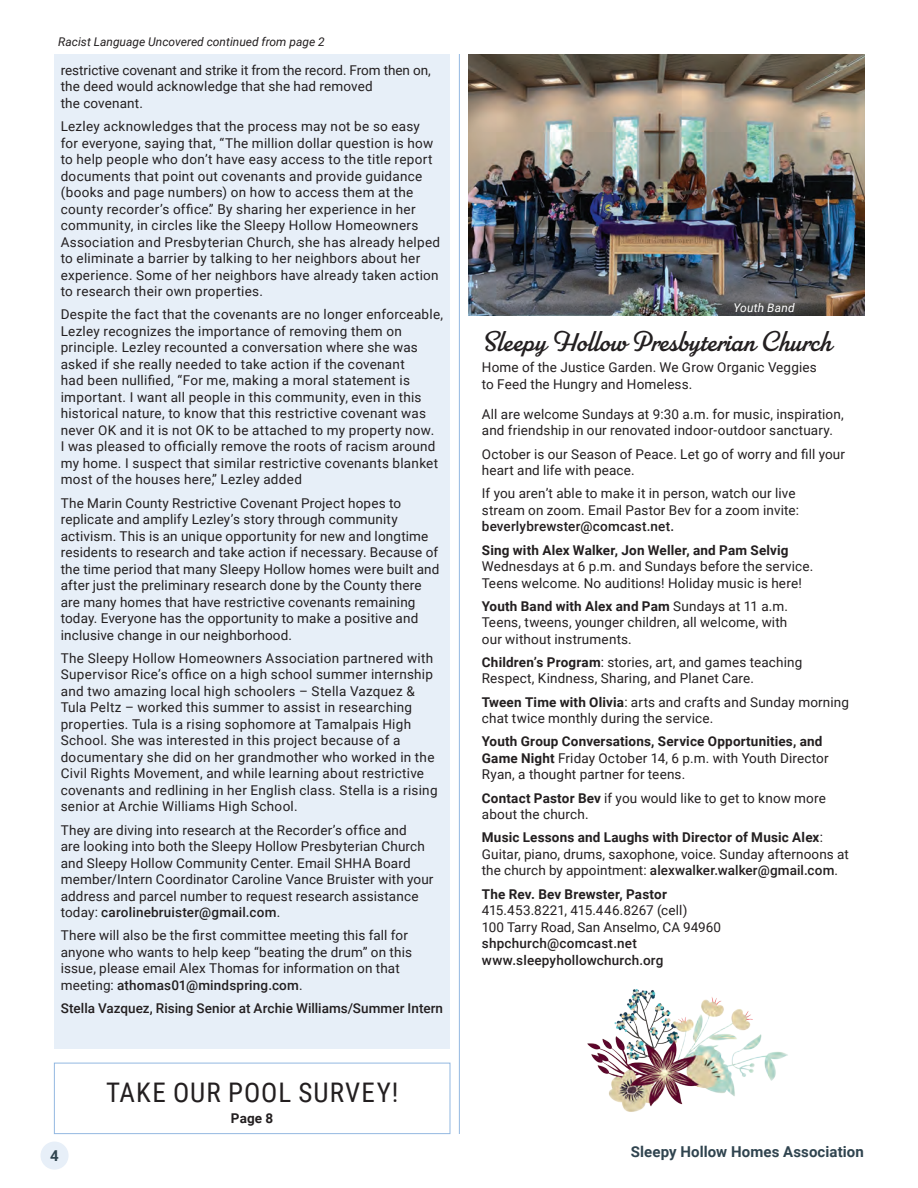
<style>
.page{position:relative;width:918px;height:1188px;background:#fff}
.page>*{position:absolute;margin:0;border:0;box-sizing:border-box;transform-origin:0 0}
.t1{font:28.5px "Parkside";color:#231f20}
.t2{font:27px "Roboto Condensed";letter-spacing:.04em;color:#231f20}
.t3{font:700 15px "Roboto";letter-spacing:.005em;color:#30444f}
.t4{font:13.5px/16.5px "Roboto";letter-spacing:.015em;color:#231f20}
.t5{font:500 13.5px/16.5px "Roboto";letter-spacing:.01em;color:#231f20}
.t6{font:700 13.5px "Roboto";letter-spacing:.01em;color:#231f20}
.t7{font:italic 12px "Roboto";color:#231f20}
.t8{font:italic 12px "Roboto";letter-spacing:.015em;color:#fff}
.s1{font-weight:500}
.s2{font-weight:700}
</style>
<div class="page">
<div style="left:41px;top:1142px;width:28px;height:28px;background:#e7eff8;border-radius:50%"></div>
<img style="left:468px;top:54px;width:396px;height:261px">
<img style="left:587px;top:989px;width:201px;height:123px">
<div style="left:54px;top:1063px;width:396px;height:71px;border:1px solid #93b8e1"></div>
<div style="left:54px;top:54px;width:396px;height:995px;background:#e7eff8"></div>
<hr style="left:459px;top:54px;width:1px;height:1080px;background:#93b8e1">
<p class="t7" style="left:58px;top:34px;width:268px">Racist Language Uncovered continued from page 2</p>
<p class="t4" style="left:61px;top:61px;width:372px">restrictive covenant and strike it from the record. From then on, the deed would acknowledge that she had removed<br>the covenant.</p>
<p class="t4" style="left:61px;top:118px;width:381px">Lezley acknowledges that the process may not be so easy for everyone, saying that, “The million dollar question is how to help people who don’t have easy access to the title report documents that point out covenants and provide guidance (books and page numbers) on how to access them at the county recorder’s office.” By sharing her experience in her community, in circles like the Sleepy Hollow Homeowners Association and Presbyterian Church, she has already helped to eliminate a barrier by talking to her neighbors about her experience. Some of her neighbors have already taken action to research their own properties.</p>
<p class="t4" style="left:61px;top:306px;width:384px">Despite the fact that the covenants are no longer enforceable, Lezley recognizes the importance of removing them on principle. Lezley recounted a conversation where she was asked if she really needed to take action if the covenant<br>had been nullified, “For me, making a moral statement is important. I want all people in this community, even in this historical nature, to know that this restrictive covenant was never OK and it is not OK to be attached to my property now.<br>I was pleased to officially remove the roots of racism around my home. I suspect that similar restrictive covenants blanket most of the houses here,” Lezley added</p>
<p class="t4" style="left:61px;top:494px;width:380px">The Marin County Restrictive Covenant Project hopes to replicate and amplify Lezley’s story through community activism. This is an unique opportunity for new and longtime residents to research and take action if necessary. Because of the time period that many Sleepy Hollow homes were built and after just the preliminary research done by the County there are many homes that have restrictive covenants remaining today. Everyone has the opportunity to make a positive and inclusive change in our neighborhood.</p>
<p class="t4" style="left:61px;top:649px;width:378px">The Sleepy Hollow Homeowners Association partnered with Supervisor Rice’s office on a high school summer internship and two amazing local high schoolers – Stella Vazquez &amp; Tula Peltz – worked this summer to assist in researching properties. Tula is a rising sophomore at Tamalpais High School. She was interested in this project because of a documentary she did on her grandmother who worked in the Civil Rights Movement, and while learning about restrictive covenants and redlining in her English class. Stella is a rising senior at Archie Williams High School.</p>
<p class="t4" style="left:61px;top:821px;width:374px">They are diving into research at the Recorder’s office and<br>are looking into both the Sleepy Hollow Presbyterian Church and Sleepy Hollow Community Center. Email SHHA Board member/Intern Coordinator Caroline Vance Bruister with your address and parcel number to request research assistance today: <span class="s1">carolinebruister@gmail.com</span>.</p>
<p class="t4" style="left:61px;top:927px;width:353px">There will also be the first committee meeting this fall for anyone who wants to help keep “beating the drum” on this issue, please email Alex Thomas for information on that meeting: <span class="s1">athomas01@mindspring.com</span>.</p>
<p class="t5" style="left:61px;top:999px;width:384px">Stella Vazquez, Rising Senior at Archie Williams/Summer Intern</p>
<h2 class="t2" style="left:106px;top:1074px;width:294px">TAKE OUR POOL SURVEY!</h2>
<p class="t6" style="left:231px;top:1109px;width:44px">Page 8</p>
<p class="t8" style="left:734px;top:299px;width:63px">Youth Band</p>
<h1 class="t1" style="left:482px;top:325px;width:352px">Sleepy Hollow Presbyterian Church</h1>
<p class="t4" style="left:482px;top:359px;width:336px">Home of the Justice Garden. We Grow Organic Veggies to Feed the Hungry and Homeless.</p>
<p class="t4" style="left:482px;top:405px;width:364px">All are welcome Sundays at 9:30 a.m. for music, inspiration, and friendship in our renovated indoor-outdoor sanctuary.</p>
<p class="t4" style="left:482px;top:445px;width:365px">October is our Season of Peace. Let go of worry and fill your heart and life with peace.</p>
<p class="t4" style="left:482px;top:485px;width:319px">If you aren’t able to make it in person, watch our live stream on zoom. Email Pastor Bev for a zoom invite:</p>
<p class="t5" style="left:482px;top:518px;width:194px">beverlybrewster@comcast.net.</p>
<p class="t6" style="left:482px;top:540px;width:308px">Sing with Alex Walker, Jon Weller, and Pam Selvig</p>
<p class="t4" style="left:482px;top:557px;width:333px">Wednesdays at 6 p.m. and Sundays before the service.<br>Teens welcome. No auditions! Holiday music is here!</p>
<p class="t4" style="left:482px;top:597px;width:308px;text-align:justify"><span class="s2">Youth Band with Alex and Pam</span> Sundays at 11 a.m.<br>Teens, tweens, younger children, all welcome, with our without instruments.</p>
<p class="t4" style="left:482px;top:653px;width:322px"><span class="s2">Children’s Program</span>: stories, art, and games teaching<br>Respect, Kindness, Sharing, and Planet Care.</p>
<p class="t4" style="left:482px;top:693px;width:369px"><span class="s2">Tween Time with Olivia</span>: arts and crafts and Sunday morning chat twice monthly during the service.</p>
<p class="t4" style="left:482px;top:733px;width:348px"><span class="s2">Youth Group Conversations, Service Opportunities, and<br>Game Night</span> Friday October 14, 6 p.m. with Youth Director<br>Ryan, a thought partner for teens.</p>
<p class="t4" style="left:482px;top:789px;width:345px"><span class="s2">Contact Pastor Bev</span> if you would like to get to know more about the church.</p>
<p class="t4" style="left:482px;top:829px;width:368px"><span class="s2">Music Lessons and Laughs with Director of Music Alex</span>:<br>Guitar, piano, drums, saxophone, voice. Sunday afternoons at the church by appointment: <span class="s1">alexwalker.walker@gmail.com</span>.</p>
<p class="t6" style="left:482px;top:884px;width:187px">The Rev. Bev Brewster, Pastor</p>
<p class="t4" style="left:482px;top:902px;width:241px">415.453.8221, 415.446.8267 (cell)<br>100 Tarry Road, San Anselmo, CA 94960</p>
<p class="t5" style="left:482px;top:935px;width:183px">shpchurch@comcast.net www.sleepyhollowchurch.org</p>
<p class="t3" style="left:50px;top:1145px;width:10px">4</p>
<p class="t3" style="left:631px;top:1141px;width:235px">Sleepy Hollow Homes Association</p>
</div>
